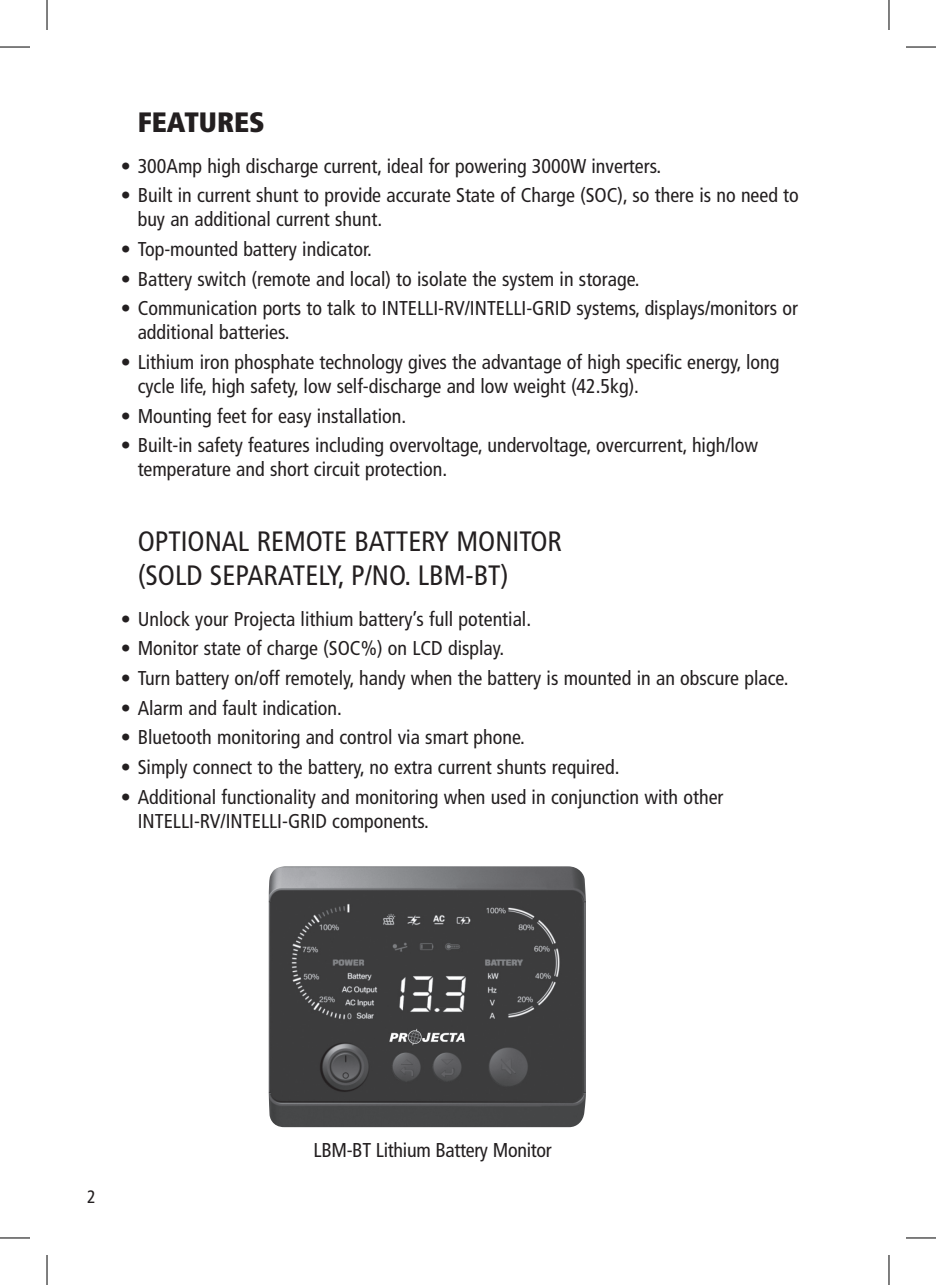
<style>
.page{position:relative;width:936px;height:1285px;background:#fff}
.page>*{position:absolute;margin:0;border:0;box-sizing:border-box;transform-origin:0 0}
.t1{font:condensed 28px/33.6px "Frutiger";color:#231f20}
.t2{font:900 condensed 28px "Frutiger";color:#231f20}
.t3{font:condensed 20px/24px "Frutiger";color:#231f20}
.t4{font:condensed 18px "Frutiger";color:#231f20}
.s1{color:#fff}
</style>
<div class="page">
<img style="left:269px;top:866px;width:317px;height:261px">
<hr style="left:0;top:47px;width:30px;height:1px;background:#000">
<hr style="left:906px;top:47px;width:30px;height:1px;background:#000">
<hr style="left:0;top:1237px;width:30px;height:1px;background:#000">
<hr style="left:906px;top:1237px;width:30px;height:1px;background:#000">
<hr style="left:47px;top:0;width:1px;height:30px;background:#000">
<hr style="left:47px;top:1255px;width:1px;height:30px;background:#000">
<hr style="left:889px;top:0;width:1px;height:30px;background:#000">
<hr style="left:889px;top:1255px;width:1px;height:30px;background:#000">
<h1 class="t2" style="left:138px;top:105px;width:129px">FEATURES</h1>
<p class="t3" style="left:121px;top:154px;width:542px">• 300Amp high discharge current, ideal for powering 3000W inverters.</p>
<p class="t3" style="left:138px;top:183px;width:663px;text-indent:-17px">• Built in current shunt to provide accurate State of Charge (SOC), so there is no need to buy an additional current shunt.</p>
<p class="t3" style="left:121px;top:237px;width:253px">• Top-mounted battery indicator.</p>
<p class="t3" style="left:121px;top:267px;width:520px">• Battery switch (remote and local) to isolate the system in storage.</p>
<p class="t3" style="left:138px;top:296px;width:662px;text-indent:-17px">• Communication ports to talk to INTELLI-RV/INTELLI-GRID systems, displays/monitors or additional batteries.</p>
<p class="t3" style="left:138px;top:350px;width:643px;text-indent:-17px">• Lithium iron phosphate technology gives the advantage of high specific energy, long cycle life, high safety, low self-discharge and low weight (42.5kg).</p>
<p class="t3" style="left:121px;top:404px;width:287px">• Mounting feet for easy installation.</p>
<p class="t3" style="left:138px;top:433px;width:622px;text-indent:-17px">• Built-in safety features including overvoltage, undervoltage, overcurrent, high/low temperature and short circuit protection.</p>
<h1 class="t1" style="left:138px;top:525px;width:426px">OPTIONAL REMOTE BATTERY MONITOR (SOLD SEPARATELY, P/NO. LBM-BT)</h1>
<p class="t3" style="left:121px;top:607px;width:412px">• Unlock your Projecta lithium battery’s full potential.</p>
<p class="t3" style="left:121px;top:636px;width:385px">• Monitor state of charge (SOC%) on LCD display.</p>
<p class="t3" style="left:121px;top:666px;width:669px">• Turn battery on/off remotely, handy when the battery is mounted in an obscure place.</p>
<p class="t3" style="left:121px;top:696px;width:223px">• Alarm and fault indication.</p>
<p class="t3" style="left:121px;top:725px;width:406px">• Bluetooth monitoring and control via smart phone.</p>
<p class="t3" style="left:121px;top:755px;width:500px">• Simply connect to the battery, no extra current shunts required.</p>
<p class="t3" style="left:138px;top:785px;width:587px;text-indent:-17px">• Additional functionality and monitoring when used in conjunction with other<br>INTELLI-RV/INTELLI-GRID components.</p>
<p class="t4" style="left:87px;top:1186px;width:19px">2<span class="s1">2</span></p>
<p class="t3" style="left:313px;top:1137px;width:240px">LBM-BT Lithium Battery Monitor</p>
</div>
